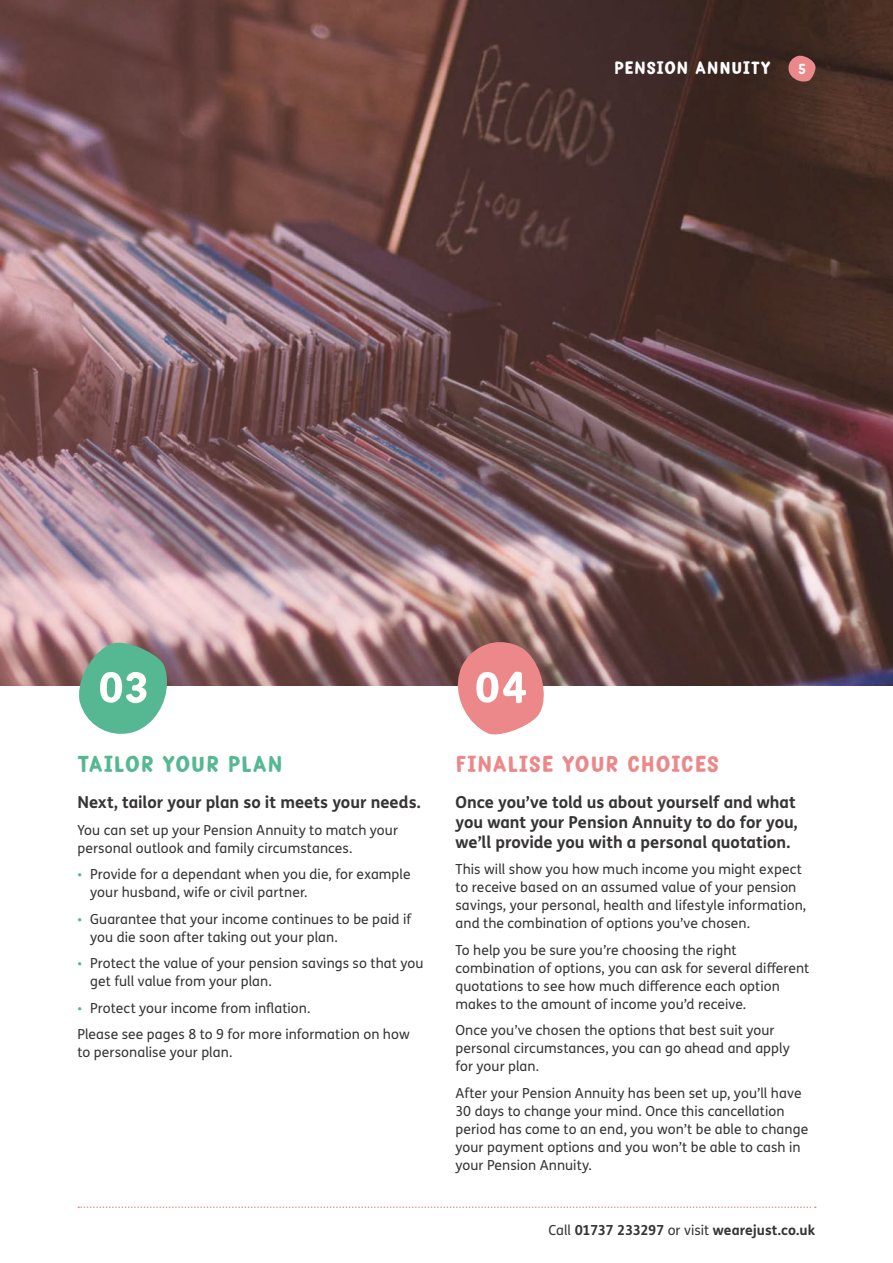
<style>
.page{position:relative;width:893px;height:1263px;background:#fff}
.page>*{position:absolute;margin:0;border:0;box-sizing:border-box;transform-origin:0 0}
.t1{font:51px "Just Script";color:#fff}
.t2{font:27px "Just Script";letter-spacing:.045em;color:#ec8889}
.t3{font:27px "Just Script";letter-spacing:.03em;color:#55b893}
.t4{font:21px "Just Script";letter-spacing:.04em;color:#fff}
.t5{font:17.25px "Just Script";color:#fff}
.t6{font:700 16.5px/19.8px "Just Sans";letter-spacing:-.005em;color:#373434}
.t7{font:13.8px/18px "Just Sans";letter-spacing:.005em;color:#373434}
.t8{font:700 13.8px "Just Sans";letter-spacing:-.005em;color:#373434}
.s1{font-family:"Just Script";color:#55b893}
.s2{font-weight:400}
</style>
<div class="page">
<svg style="left:78px;top:1206px;width:738px;height:2px"></svg>
<img style="left:0;top:0;width:893px;height:685px">
<svg style="left:788px;top:56px;width:27px;height:26px"></svg>
<svg style="left:79px;top:643px;width:88px;height:91px;background:#70b89c"></svg>
<svg style="left:453px;top:638px;width:95px;height:97px;background:#dc9292"></svg>
<h3 class="t4" style="left:614px;top:60px;width:158px">PENSION ANNUITY</h3>
<p class="t5" style="left:798px;top:62px;width:9px">5</p>
<h1 class="t1" style="left:99px;top:667px;width:50px">03</h1>
<h1 class="t1" style="left:475px;top:667px;width:54px">04</h1>
<h2 class="t3" style="left:77px;top:753px;width:207px">TAILOR YOUR PLAN</h2>
<h2 class="t2" style="left:455px;top:753px;width:265px">FINALISE YOUR CHOICES</h2>
<p class="t6" style="left:77px;top:791px;width:345px">Next, tailor your plan so it meets your needs.</p>
<p class="t7" style="left:77px;top:820px;width:322px">You can set up your Pension Annuity to match your personal outlook and family circumstances.</p>
<p class="t7" style="left:90px;top:865px;width:322px;text-indent:-13px"><span class="s1">•</span> Provide for a dependant when you die, for example your husband, wife or civil partner.</p>
<p class="t7" style="left:90px;top:909px;width:322px;text-indent:-13px"><span class="s1">•</span> Guarantee that your income continues to be paid if you die soon after taking out your plan.</p>
<p class="t7" style="left:90px;top:954px;width:335px;text-indent:-13px"><span class="s1">•</span> Protect the value of your pension savings so that you get full value from your plan.</p>
<p class="t7" style="left:77px;top:994px;width:334px;line-height:26.5px"><span class="s1">•</span> Protect your income from inflation.<br>Please see pages 8 to 9 for more information on how</p>
<p class="t7" style="left:77px;top:1043px;width:156px">to personalise your plan.</p>
<p class="t6" style="left:455px;top:791px;width:344px">Once you’ve told us about yourself and what you want your Pension Annuity to do for you, we’ll provide you with a personal quotation.</p>
<p class="t7" style="left:455px;top:860px;width:352px">This will show you how much income you might expect to receive based on an assumed value of your pension savings, your personal, health and lifestyle information, and the combination of options you’ve chosen.</p>
<p class="t7" style="left:455px;top:941px;width:355px">To help you be sure you’re choosing the right combination of options, you can ask for several different quotations to see how much difference each option makes to the amount of income you’d receive.</p>
<p class="t7" style="left:455px;top:1021px;width:336px">Once you’ve chosen the options that best suit your personal circumstances, you can go ahead and apply for your plan.</p>
<p class="t7" style="left:455px;top:1084px;width:354px">After your Pension Annuity has been set up, you’ll have 30 days to change your mind. Once this cancellation period has come to an end, you won’t be able to change your payment options and you won’t be able to cash in your Pension Annuity.</p>
<p class="t8" style="left:548px;top:1220px;width:268px"><span class="s2">Call</span> 01737 233297 <span class="s2">or visit</span> wearejust.co.uk</p>
</div>
